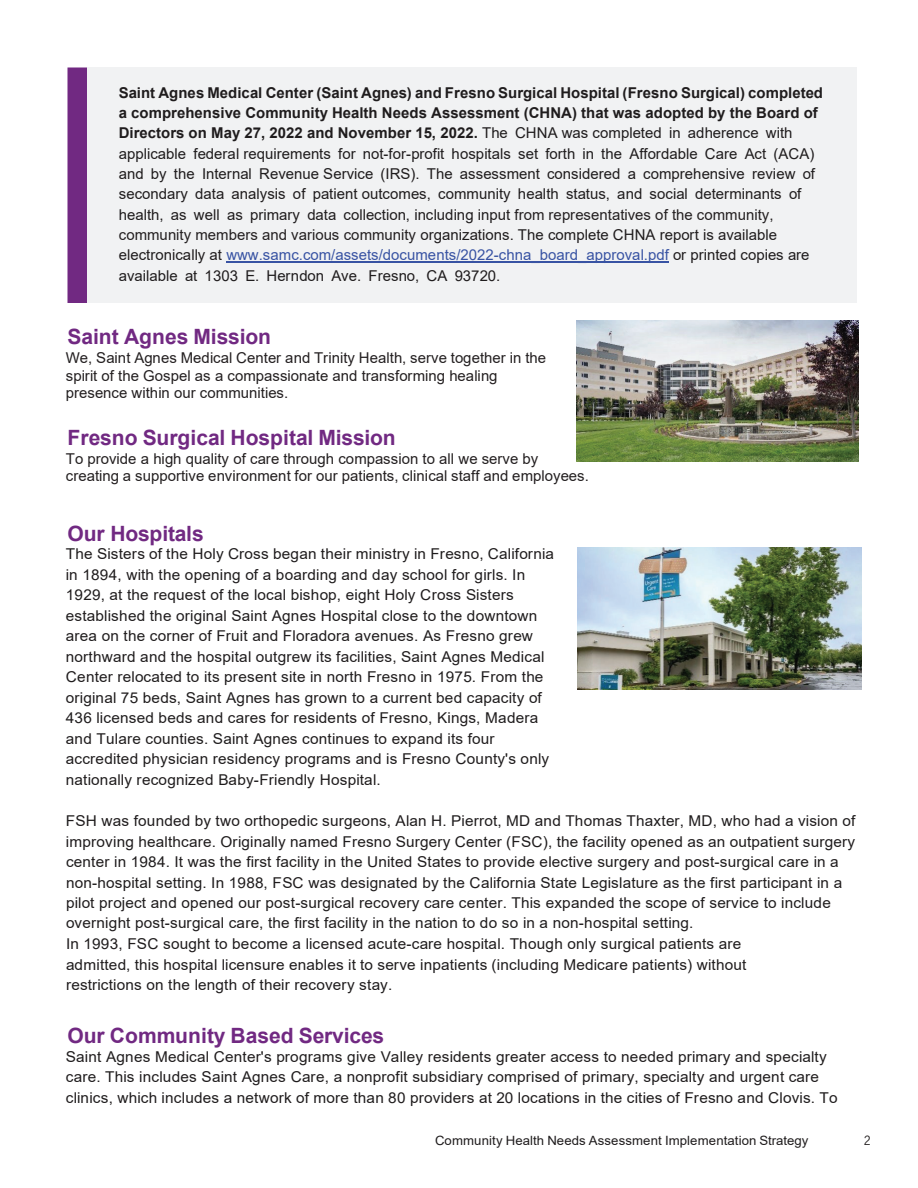
<style>
.page{position:relative;width:918px;height:1188px;background:#fff}
.page>*{position:absolute;margin:0;border:0;box-sizing:border-box;transform-origin:0 0}
.t1{font:700 21px "Arial";letter-spacing:-.005em;color:#712982}
.t2{font:15px/20.5px "Arial";letter-spacing:.005em;color:#1f1c1d}
.t3{font:15px/17.2px "Arial";color:#231f20}
.t4{font:12.75px "Arial";letter-spacing:.005em;color:#1f1c1d}
.t5{font:12.75px "Arial";letter-spacing:.005em;color:#1f1c1d;scale:1.1 1}
.t6{font:12px "News Gothic Std";color:#231f20}
.s1{font-weight:700}
.s2{color:#231f20}
.s3{color:#3853a3}
</style>
<div class="page">
<div style="left:68px;top:68px;width:20px;height:235px;background:#712982"></div>
<div style="left:88px;top:68px;width:769px;height:235px;background:#f1f2f3"></div>
<hr style="left:226px;top:262px;width:443px;height:1px;background:#3853a3">
<img style="left:577px;top:320px;width:282px;height:142px">
<img style="left:578px;top:547px;width:284px;height:143px">
<p class="t2" style="left:119px;top:82px;width:706px"><span class="s1">Saint Agnes Medical Center (Saint Agnes) and Fresno Surgical Hospital (Fresno Surgical) completed a comprehensive Community Health Needs Assessment (CHNA) that was adopted by the Board of Directors on May 27, 2022 and November 15, 2022.</span> The CHNA was completed in adherence with applicable federal requirements for not-for-profit hospitals set forth in the Affordable Care Act (ACA) and by the Internal Revenue Service (IRS). The assessment considered a comprehensive review of secondary data analysis of patient outcomes, community health status, and social determinants of health, as well as primary data collection, including input <span class="s2">from representatives of the community, community members and various community</span> organizations. The complete CHNA report is available electronically at <span class="s3">www.samc.com/assets/documents/2022-chna_board_approval.pdf</span> or printed copies are available at 1303 E. Herndon Ave. Fresno, CA 93720.</p>
<h1 class="t1" style="left:68px;top:322px;width:205px">Saint Agnes Mission</h1>
<p class="t3" style="left:66px;top:349px;width:482px">We, Saint Agnes Medical Center and Trinity Health, serve together in the spirit of the Gospel as a compassionate and transforming healing presence within our communities.</p>
<h1 class="t1" style="left:68px;top:423px;width:330px">Fresno Surgical Hospital Mission</h1>
<p class="t3" style="left:66px;top:450px;width:525px">To provide a high quality of care through compassion to all we serve by creating a supportive environment for our patients, clinical staff and employees.</p>
<h1 class="t1" style="left:68px;top:518px;width:138px">Our Hospitals</h1>
<p class="t2" style="left:66px;top:544px;width:490px">The Sisters of the Holy Cross began their ministry in Fresno, California in 1894, with the opening of a boarding and day school for girls. In 1929, at the request of the local bishop, eight Holy Cross Sisters established the original Saint Agnes Hospital close to the downtown area on the corner of Fruit and Floradora avenues. As Fresno grew northward and the hospital outgrew its facilities, Saint Agnes Medical Center relocated to its present site in north Fresno in 1975. From the original 75 beds, Saint Agnes has grown to a current bed capacity of 436 licensed beds and cares for residents of Fresno, Kings, Madera and Tulare counties. Saint Agnes continues to expand its four accredited physician residency programs and is Fresno County's only nationally recognized Baby-Friendly Hospital.</p>
<p class="t2" style="left:66px;top:810px;width:791px">FSH was founded by two orthopedic surgeons, Alan H. Pierrot, MD and Thomas Thaxter, MD, who had a vision of improving healthcare. Originally named Fresno Surgery Center (FSC), the facility opened as an outpatient surgery center in 1984. It was the first facility in the United States to provide elective surgery and post-surgical care in a non-hospital setting. In 1988, FSC was designated by the California State Legislature as the first participant in a pilot project and opened our post-surgical recovery care center. This expanded the scope of service to include overnight post-surgical care, the first facility in the nation to do so in a non-hospital setting.<br>In 1993, FSC sought to become a licensed acute-care hospital. Though only surgical patients are<br>admitted, this hospital licensure enables it to serve inpatients (including Medicare patients) without<br>restrictions on the length of their recovery stay.</p>
<h1 class="t1" style="left:68px;top:1021px;width:318px">Our Community Based Services</h1>
<p class="t2" style="left:66px;top:1046px;width:773px">Saint Agnes Medical Center's programs give Valley residents greater access to needed primary and specialty care. This includes Saint Agnes Care, a nonprofit subsidiary comprised of primary, specialty and urgent care clinics, which includes a network of more than 80 providers at 20 locations in the cities of Fresno and Clovis. To</p>
<p class="t6" style="left:864px;top:1133px;width:8px">2</p>
<p class="t4" style="left:435px;top:1132px;width:375px">Community Health Needs Assessment Implementation Strategy</p>
<p class="t5" style="left:866px;top:1132px;width:9px">3</p>
</div>
